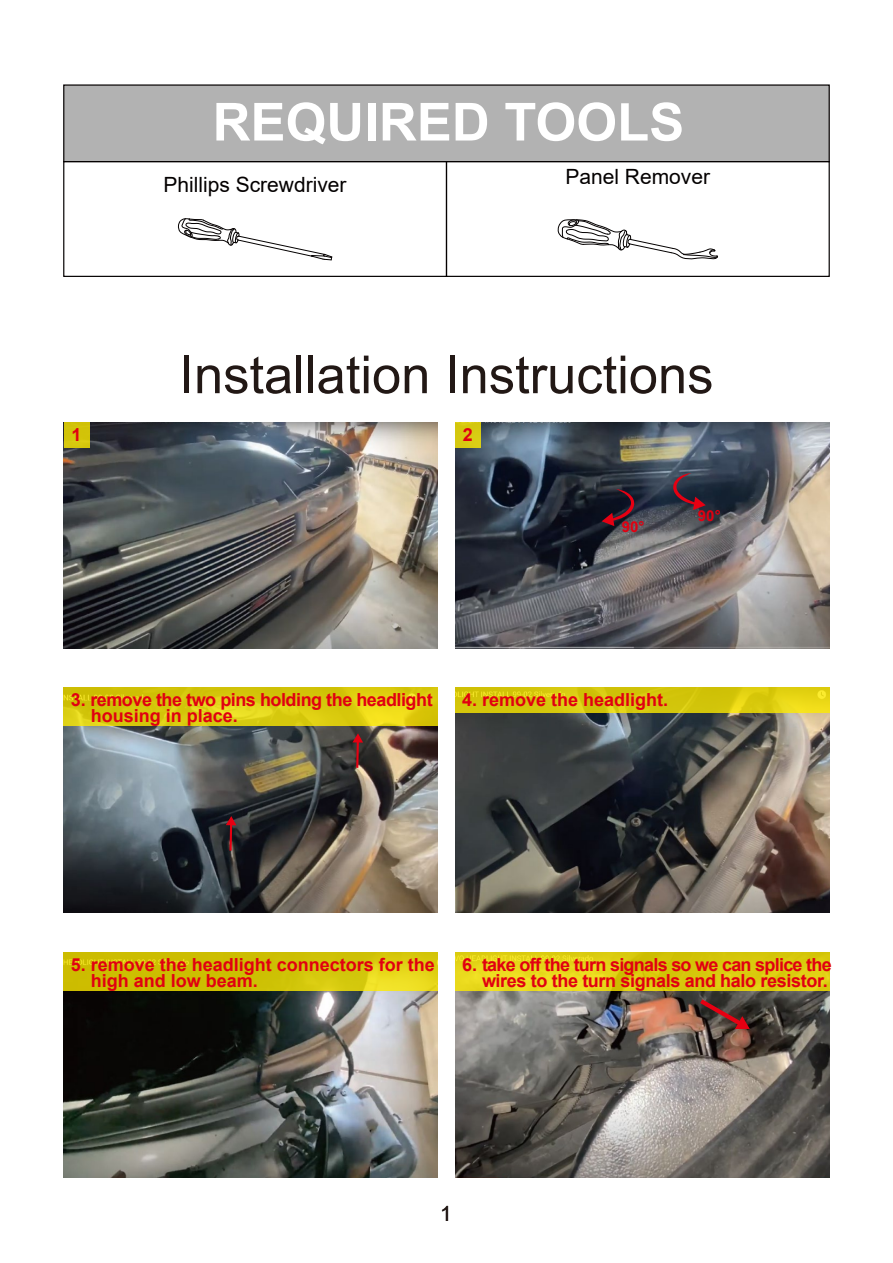
<style>
.page{position:relative;width:893px;height:1263px;background:#fff}
.page>*{position:absolute;margin:0;border:0;box-sizing:border-box;transform-origin:0 0}
.t1{font:52.5px "Arial";color:#221815}
.t2{font:700 52.5px "Arial";color:#fff}
.t3{font:21px "Arial";color:#040000}
.t4{font:21px "Arial";color:#221815}
.t5{font:700 18px/15.6px "Arial";letter-spacing:-.02em;color:#e10011;text-align:right}
.t6{font:700 18px/15.6px "Arial";color:#e10011}
.t7{font:700 15px "Arial";color:#e10011}
</style>
<div class="page">
<svg style="left:557px;top:219px;width:161px;height:41px"></svg>
<div style="left:63px;top:84px;width:767px;height:78px;background:#b2b2b2"></div>
<div style="left:63px;top:161px;width:384px;height:116px;border:1px solid #040000"></div>
<div style="left:446px;top:161px;width:384px;height:116px;border:1px solid #040000"></div>
<img style="left:64px;top:991px;width:374px;height:187px">
<img style="left:455px;top:991px;width:374px;height:187px">
<img style="left:64px;top:726px;width:374px;height:187px">
<img style="left:455px;top:713px;width:374px;height:200px">
<img style="left:64px;top:423px;width:374px;height:225px">
<div style="left:64px;top:423px;width:25px;height:25px;background:#d2c409"></div>
<img style="left:455px;top:423px;width:374px;height:225px">
<div style="left:455px;top:423px;width:25px;height:25px;background:#d6c910"></div>
<svg style="left:455px;top:688px;width:374px;height:25px;background:#d9ca0e"></svg>
<svg style="left:64px;top:952px;width:374px;height:39px;background:#d2c408"></svg>
<svg style="left:455px;top:952px;width:374px;height:39px;background:#decf12"></svg>
<svg style="left:64px;top:688px;width:374px;height:38px;background:#dacb0f"></svg>
<svg style="left:602px;top:489px;width:32px;height:37px"></svg>
<svg style="left:673px;top:473px;width:33px;height:37px"></svg>
<svg style="left:352px;top:733px;width:11px;height:37px"></svg>
<svg style="left:226px;top:816px;width:10px;height:37px"></svg>
<svg style="left:695px;top:995px;width:55px;height:34px;background:#5e3633"></svg>
<svg style="left:178px;top:218px;width:155px;height:43px"></svg>
<h1 class="t2" style="left:213px;top:85px;width:473px">REQUIRED TOOLS</h1>
<p class="t3" style="left:565px;top:163px;width:146px">Panel Remover</p>
<p class="t3" style="left:163px;top:170px;width:185px">Phillips Screwdriver</p>
<h1 class="t1" style="left:179px;top:339px;width:535px">Installation Instructions</h1>
<p class="t5" style="left:72px;top:427px;width:12px">1</p>
<p class="t5" style="left:463px;top:427px;width:12px">2</p>
<p class="t7" style="left:622px;top:516px;width:24px">90°</p>
<p class="t7" style="left:698px;top:505px;width:24px">90°</p>
<p class="t5" style="left:91px;top:692px;width:343px;text-align:left;text-indent:-20px">3. remove the two pins holding the headlight housing in place.</p>
<p class="t6" style="left:462px;top:692px;width:208px">4. remove the headlight.</p>
<p class="t6" style="left:91px;top:957px;width:346px;text-indent:-20px">5. remove the headlight connectors for the high and low beam.</p>
<p class="t5" style="left:462px;top:957px;width:371px">6. take off the turn signals so we can splice the wires to the turn signals and halo resistor.</p>
<p class="t4" style="left:440px;top:1199px;width:13px">1</p>
</div>
